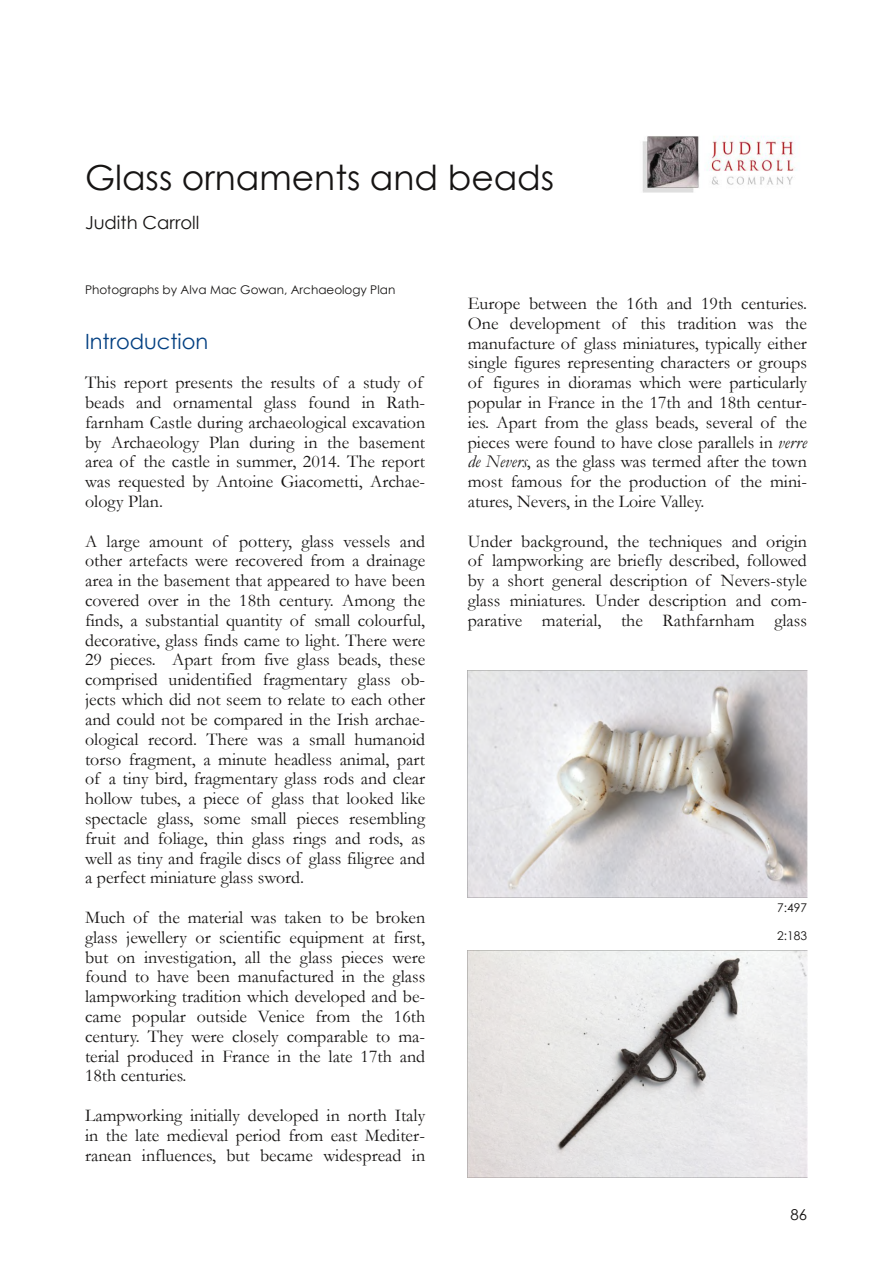
<style>
.page{position:relative;width:893px;height:1263px;background:#fff}
.page>*{position:absolute;margin:0;border:0;box-sizing:border-box;transform-origin:0 0}
.t1{font:34.5px "Century Gothic";color:#161413}
.t2{font:21px "Century Gothic";color:#034082}
.t3{font:18px/19.8px "Garamond";color:#161413;text-align:justify}
.t4{font:18px "Century Gothic";color:#161413}
.t5{font:15px "Century Gothic";color:#161413}
.t6{font:12px "Century Gothic";color:#161413}
.s1{font-style:italic}
</style>
<div class="page">
<img style="left:642px;top:136px;width:155px;height:57px">
<img style="left:468px;top:671px;width:340px;height:226px">
<img style="left:468px;top:951px;width:340px;height:227px">
<h1 class="t1" style="left:85px;top:156px;width:471px">Glass ornaments and beads</h1>
<p class="t4" style="left:85px;top:211px;width:116px">Judith Carroll</p>
<p class="t6" style="left:85px;top:282px;width:312px">Photographs by Alva Mac Gowan, Archaeology Plan</p>
<p class="t2" style="left:85px;top:327px;width:125px">Introduction</p>
<p class="t3" style="left:85px;top:373px;width:342px;text-align:left">This report presents the results of a study of beads and ornamental glass found in Rath&shy;farnham Castle during archaeological excavation by Archaeology Plan during in the basement area of the castle in summer, 2014. The report was requested by Antoine Giacometti, Archae&shy;ology Plan.</p>
<p class="t3" style="left:85px;top:531px;width:342px">A large amount of pottery, glass vessels and other artefacts were recovered from a drainage area in the basement that appeared to have been covered over in the 18th century. Among the finds, a substantial quantity of small colourful, decorative, glass finds came to light. There were 29 pieces. Apart from five glass beads, these comprised unidentified fragmentary glass ob&shy;jects which did not seem to relate to each other and could not be compared in the Irish archae&shy;ological record. There was a small humanoid torso fragment, a minute headless animal, part of a tiny bird, fragmentary glass rods and clear hollow tubes, a piece of glass that looked like spectacle glass, some small pieces resembling fruit and foliage, thin glass rings and rods, as well as tiny and fragile discs of glass filigree and a perfect miniature glass sword.</p>
<p class="t3" style="left:85px;top:908px;width:342px">Much of the material was taken to be broken glass jewellery or scientific equipment at first, but on investigation, all the glass pieces were found to have been manufactured in the glass lampworking tradition which developed and be&shy;came popular outside Venice from the 16th century. They were closely comparable to ma&shy;terial produced in France in the late 17th and 18th centuries.</p>
<p class="t3" style="left:85px;top:1106px;width:342px">Lampworking initially developed in north Italy in the late medieval period from east Mediter&shy;ranean influences, but became widespread in</p>
<p class="t3" style="left:468px;top:294px;width:341px">Europe between the 16th and 19th centuries.<br>One development of this tradition was the manufacture of glass miniatures, typically either single figures representing characters or groups of figures in dioramas which were particularly popular in France in the 17th and 18th centur&shy;ies. Apart from the glass beads, several of the pieces were found to have close parallels in <span class="s1">verre de Nevers</span>, as the glass was termed after the town most famous for the production of the mini&shy;atures, Nevers, in the Loire Valley.</p>
<p class="t3" style="left:468px;top:531px;width:341px">Under background, the techniques and origin of lampworking are briefly described, followed by a short general description of Nevers-style glass miniatures. Under description and com&shy;parative material, the Rathfarnham glass</p>
<p class="t6" style="left:777px;top:900px;width:31px">7:497</p>
<p class="t6" style="left:777px;top:928px;width:31px">2:183</p>
<p class="t5" style="left:790px;top:1205px;width:18px">86</p>
</div>
